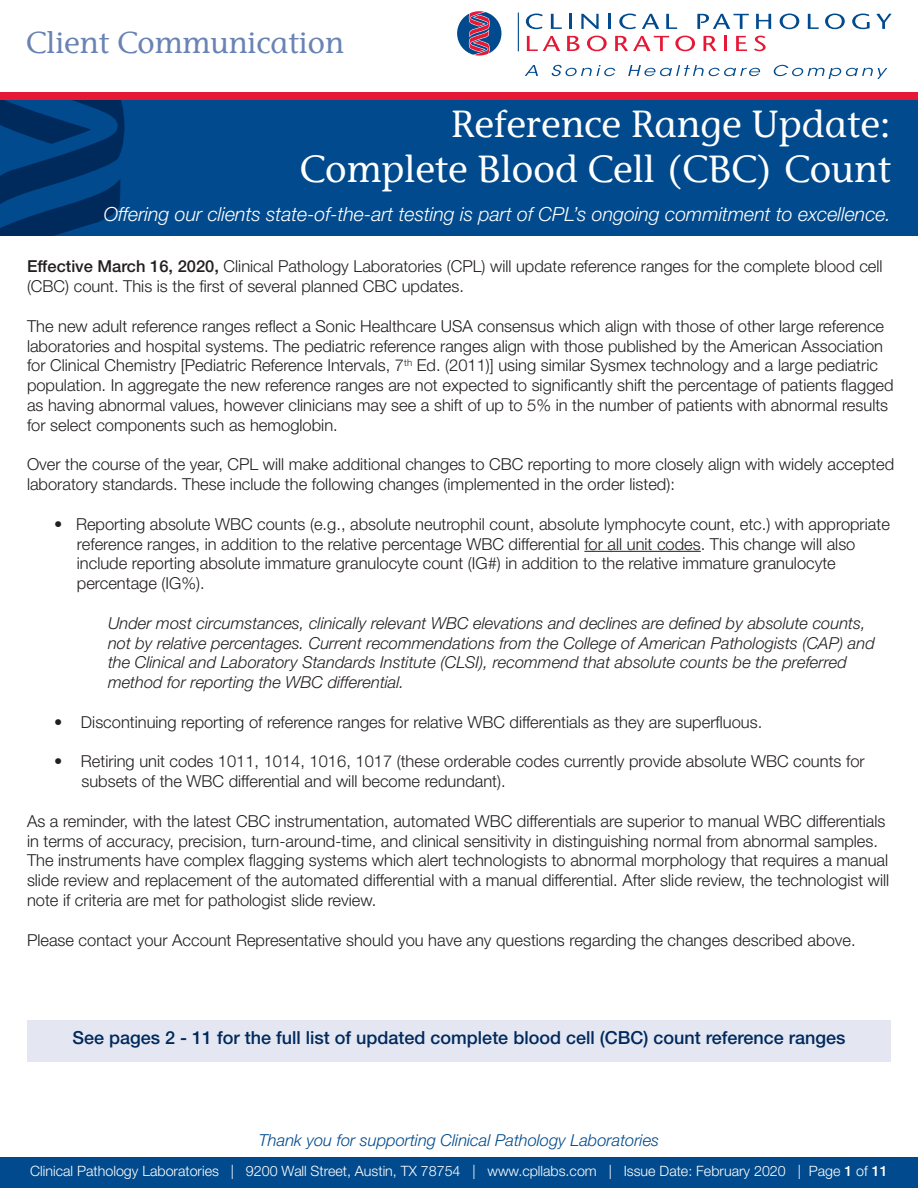
<style>
.page{position:relative;width:918px;height:1188px;background:#fff}
.page>*{position:absolute;margin:0;border:0;box-sizing:border-box;transform-origin:0 0}
.t1{font:500 37.5px/45px "Stone Inf ITC";color:#fff;text-align:right}
.t2{font:500 30px "Stone Inf ITC";color:#6983b5}
.t3{font:italic 300 19.5px "Helvetica Neue LT Std";color:#fff}
.t4{font:500 18px "Helvetica Neue LT Std";color:#00295c}
.t5{font:300 16.5px/19.8px "Helvetica Neue LT Std";color:#231f20}
.t6{font:italic 300 16.5px/19.8px "Helvetica Neue LT Std";color:#231f20}
.t7{font:italic 300 16.5px "Helvetica Neue LT Std";color:#004a8d}
.t8{font:300 14.25px "Helvetica Neue LT Std";color:#fff}
.s1{font-weight:500}
</style>
<div class="page">
<div style="left:0;top:100px;width:918px;height:136px;background:#004a8d"></div>
<svg style="left:1px;top:100px;width:124px;height:136px"></svg>
<div style="left:0;top:92px;width:918px;height:8px;background:#e51836"></div>
<svg style="left:457px;top:11px;width:45px;height:45px"></svg>
<hr style="left:518px;top:13px;width:1px;height:38px;background:#004a8d">
<svg style="left:526px;top:14px;width:17px;height:15px"></svg>
<svg style="left:551px;top:14px;width:11px;height:15px"></svg>
<hr style="left:569px;top:14px;width:3px;height:15px;background:#004a8d">
<svg style="left:581px;top:14px;width:18px;height:15px"></svg>
<hr style="left:608px;top:14px;width:3px;height:15px;background:#004a8d">
<svg style="left:619px;top:14px;width:17px;height:15px"></svg>
<svg style="left:642px;top:14px;width:17px;height:15px"></svg>
<svg style="left:666px;top:14px;width:11px;height:15px"></svg>
<svg style="left:697px;top:14px;width:52px;height:15px"></svg>
<svg style="left:756px;top:14px;width:15px;height:15px"></svg>
<svg style="left:780px;top:14px;width:19px;height:15px"></svg>
<svg style="left:808px;top:14px;width:11px;height:15px"></svg>
<svg style="left:825px;top:14px;width:20px;height:15px"></svg>
<svg style="left:852px;top:14px;width:18px;height:15px"></svg>
<svg style="left:876px;top:14px;width:16px;height:15px"></svg>
<svg style="left:527px;top:36px;width:33px;height:15px"></svg>
<svg style="left:567px;top:36px;width:13px;height:15px"></svg>
<svg style="left:587px;top:36px;width:20px;height:15px"></svg>
<svg style="left:615px;top:36px;width:54px;height:15px"></svg>
<svg style="left:675px;top:36px;width:20px;height:15px"></svg>
<svg style="left:704px;top:36px;width:12px;height:15px"></svg>
<hr style="left:724px;top:36px;width:3px;height:15px;background:#e51836">
<svg style="left:736px;top:36px;width:11px;height:15px"></svg>
<svg style="left:754px;top:36px;width:12px;height:15px"></svg>
<svg style="left:525px;top:65px;width:13px;height:11px"></svg>
<svg style="left:551px;top:65px;width:64px;height:11px"></svg>
<svg style="left:628px;top:65px;width:132px;height:11px"></svg>
<svg style="left:773px;top:65px;width:114px;height:14px"></svg>
<hr style="left:584px;top:551px;width:117px;height:1px;background:#231f20">
<div style="left:27px;top:1020px;width:864px;height:42px;background:#e4e7f2"></div>
<div style="left:0;top:1157px;width:918px;height:31px;background:#004a8d"></div>
<h2 class="t2" style="left:26px;top:24px;width:319px">Client Communication</h2>
<h1 class="t1" style="left:300px;top:102px;width:593px">Reference Range Update:<br>Complete Blood Cell (CBC) Count</h1>
<p class="t3" style="left:104px;top:203px;width:789px">Offering our clients state-of-the-art testing is part of CPL’s ongoing commitment to excellence.</p>
<p class="t5" style="left:27px;top:256px;width:857px"><span class="s1">Effective March 16, 2020,</span> Clinical Pathology Laboratories (CPL) will update reference ranges for the complete blood cell (CBC) count. This is the first of several planned CBC updates.</p>
<p class="t5" style="left:27px;top:316px;width:868px">The new adult reference ranges reflect a Sonic Healthcare USA consensus which align with those of other large reference laboratories and hospital systems. The pediatric reference ranges align with those published by the American Association for Clinical Chemistry [Pediatric Reference Intervals, 7<sup>th</sup> Ed. (2011)] using similar Sysmex technology and a large pediatric population. In aggregate the new reference ranges are not expected to significantly shift the percentage of patients flagged as having abnormal values, however clinicians may see a shift of up to 5% in the number of patients with abnormal results for select components such as hemoglobin.</p>
<p class="t5" style="left:27px;top:454px;width:869px">Over the course of the year, CPL will make additional changes to CBC reporting to more closely align with widely accepted laboratory standards. These include the following changes (implemented in the order listed):</p>
<p class="t5" style="left:77px;top:514px;width:814px;text-indent:-23px">• Reporting absolute WBC counts (e.g., absolute neutrophil count, absolute lymphocyte count, etc.) with appropriate reference ranges, in addition to the relative percentage WBC differential for all unit codes. This change will also include reporting absolute immature granulocyte count (IG#) in addition to the relative immature granulocyte percentage (IG%).</p>
<p class="t6" style="left:108px;top:613px;width:768px">Under most circumstances, clinically relevant WBC elevations and declines are defined by absolute counts, not by relative percentages. Current recommendations from the College of American Pathologists (CAP) and the Clinical and Laboratory Standards Institute (CLSI), recommend that absolute counts be the preferred method for reporting the WBC differential.</p>
<p class="t5" style="left:54px;top:712px;width:710px">• Discontinuing reporting of reference ranges for relative WBC differentials as they are superfluous.</p>
<p class="t5" style="left:82px;top:751px;width:785px;text-indent:-28px">• Retiring unit codes 1011, 1014, 1016, 1017 (these orderable codes currently provide absolute WBC counts for subsets of the WBC differential and will become redundant).</p>
<p class="t5" style="left:27px;top:811px;width:864px">As a reminder, with the latest CBC instrumentation, automated WBC differentials are superior to manual WBC differentials in terms of accuracy, precision, turn-around-time, and clinical sensitivity in distinguishing normal from abnormal samples.<br>The instruments have complex flagging systems which alert technologists to abnormal morphology that requires a manual slide review and replacement of the automated differential with a manual differential. After slide review, the technologist will note if criteria are met for pathologist slide review.</p>
<p class="t5" style="left:27px;top:930px;width:830px">Please contact your Account Representative should you have any questions regarding the changes described above.</p>
<p class="t4" style="left:72px;top:1027px;width:775px">See pages 2 - 11 for the full list of updated complete blood cell (CBC) count reference ranges</p>
<p class="t7" style="left:259px;top:1130px;width:402px">Thank you for supporting Clinical Pathology Laboratories</p>
<p class="t8" style="left:30px;top:1163px;width:859px">Clinical Pathology Laboratories | 9200 Wall Street, Austin, TX 78754 | www.cpllabs.com | Issue Date: February 2020 | Page <span class="s1">1</span> of <span class="s1">11</span></p>
</div>
